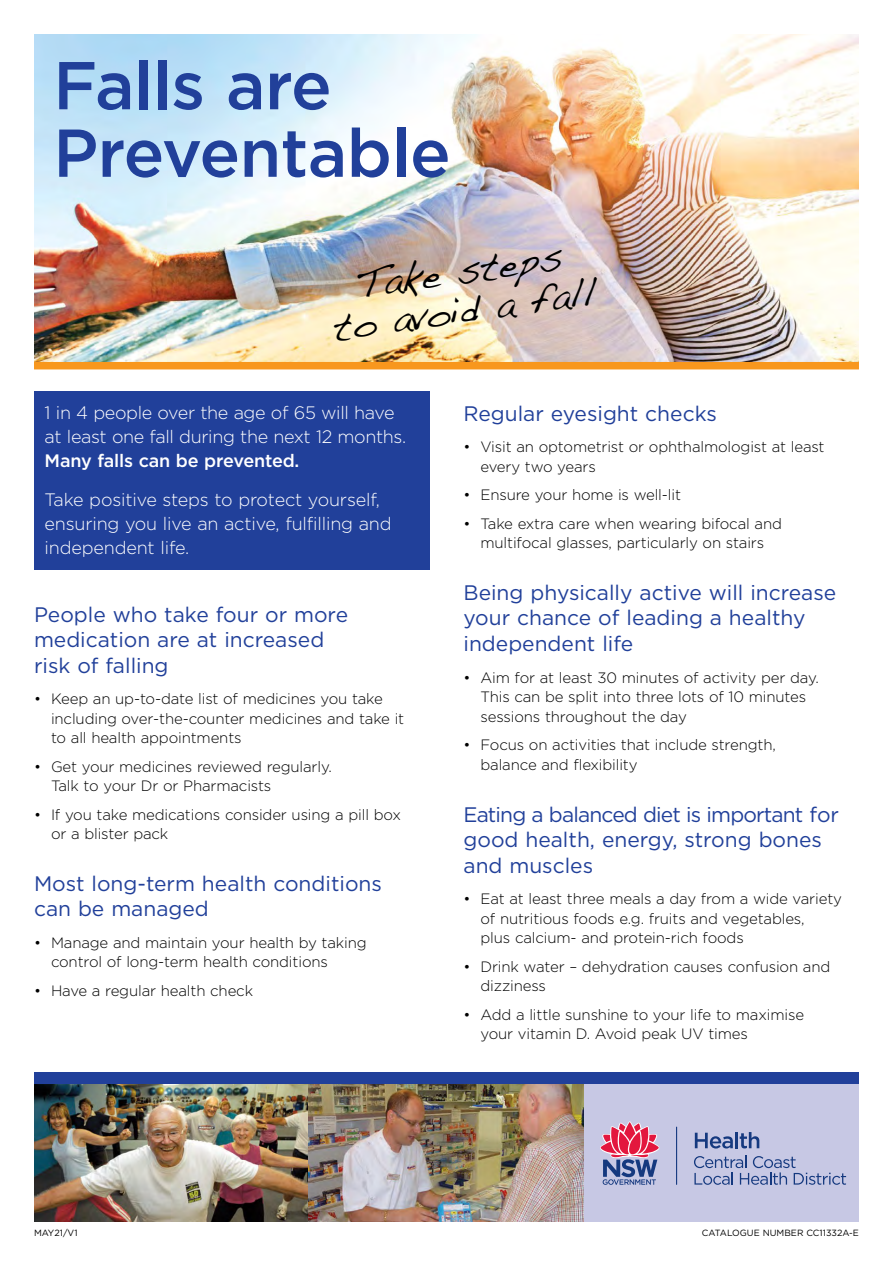
<style>
.page{position:relative;width:893px;height:1263px;background:#fff}
.page>*{position:absolute;margin:0;border:0;box-sizing:border-box;transform-origin:0 0}
.Body{font:500 67.5px/67.5px "Gotham";letter-spacing:-.01em;color:#21409a}
.t1{font:39px/39px "Handwriting Dakota";color:#000;text-align:center}
.Headers{font:21px/25.5px "Gotham";color:#21409a}
.Body-2{font:300 18px/24px "Gotham";letter-spacing:-.02em;color:#fff}
.Indents{font:300 15px/19.5px "Gotham";letter-spacing:-.01em;color:#000}
.t2{font:9px "Gotham";color:#000}
.s1{font-weight:500}
</style>
<div class="page">
<div style="left:34px;top:391px;width:395px;height:179px;background:#21409a"></div>
<img style="left:34px;top:34px;width:825px;height:328px">
<div style="left:34px;top:362px;width:825px;height:7px;background:#f8971d"></div>
<div style="left:34px;top:1072px;width:825px;height:12px;background:#21409a"></div>
<div style="left:584px;top:1084px;width:275px;height:138px;background:#c7c8e4"></div>
<img style="left:34px;top:1084px;width:550px;height:138px">
<hr style="left:676px;top:1127px;width:1px;height:58px;background:#15397f">
<svg style="left:600px;top:1121px;width:59px;height:64px"></svg>
<svg style="left:695px;top:1133px;width:38px;height:15px"></svg>
<hr style="left:735px;top:1132px;width:3px;height:16px;background:#15397f">
<svg style="left:740px;top:1132px;width:19px;height:16px"></svg>
<svg style="left:694px;top:1156px;width:152px;height:29px"></svg>
<p class="Body" style="left:53px;top:51px;width:399px">Falls are<br>Preventable</p>
<p class="t1" style="left:325px;top:269px;width:266px;rotate:-8deg">Take steps<br>to avoid a fall</p>
<p class="Body-2" style="left:45px;top:400px;width:363px">1 in 4 people over the age of 65 will have at least one fall during the next 12 months.<br><span class="s1">Many falls can be prevented.</span></p>
<p class="Body-2" style="left:45px;top:487px;width:348px">Take positive steps to protect yourself, ensuring you live an active, fulfilling and independent life.</p>
<p class="Headers" style="left:34px;top:601px;width:316px">People who take four or more medication are at increased risk of falling</p>
<p class="Indents" style="left:51px;top:689px;width:355px;text-indent:-17px">• Keep an up-to-date list of medicines you take including over-the-counter medicines and take it to all health appointments</p>
<p class="Indents" style="left:51px;top:756px;width:282px;text-indent:-17px">• Get your medicines reviewed regularly.<br>Talk to your Dr or Pharmacists</p>
<p class="Indents" style="left:51px;top:804px;width:351px;text-indent:-17px">• If you take medications consider using a pill box or a blister pack</p>
<p class="Headers" style="left:34px;top:870px;width:349px">Most long-term health conditions can be managed</p>
<p class="Indents" style="left:51px;top:932px;width:317px;text-indent:-17px">• Manage and maintain your health by taking control of long-term health conditions</p>
<p class="Indents" style="left:34px;top:980px;width:221px">• Have a regular health check</p>
<p class="Headers" style="left:463px;top:400px;width:255px">Regular eyesight checks</p>
<p class="Indents" style="left:480px;top:437px;width:346px;text-indent:-17px">• Visit an optometrist or ophthalmologist at least every two years</p>
<p class="Indents" style="left:463px;top:485px;width:219px">• Ensure your home is well-lit</p>
<p class="Indents" style="left:463px;top:513px;width:320px;text-align:center">• Take extra care when wearing bifocal and multifocal glasses, particularly on stairs</p>
<p class="Headers" style="left:463px;top:579px;width:374px">Being physically active will increase your chance of leading a healthy independent life</p>
<p class="Indents" style="left:480px;top:667px;width:340px;text-indent:-17px">• Aim for at least 30 minutes of activity per day.<br>This can be split into three lots of 10 minutes sessions throughout the day</p>
<p class="Indents" style="left:480px;top:734px;width:297px;line-height:20.2px;text-indent:-17px">• Focus on activities that include strength, balance and flexibility</p>
<p class="Headers" style="left:463px;top:801px;width:377px">Eating a balanced diet is important for good health, energy, strong bones and muscles</p>
<p class="Indents" style="left:480px;top:889px;width:363px;text-indent:-17px">• Eat at least three meals a day from a wide variety of nutritious foods e.g. fruits and vegetables,<br>plus calcium- and protein-rich foods</p>
<p class="Indents" style="left:480px;top:956px;width:351px;text-indent:-17px">• Drink water – dehydration causes confusion and dizziness</p>
<p class="Indents" style="left:480px;top:1004px;width:325px;text-indent:-17px">• Add a little sunshine to your life to maximise your vitamin D. Avoid peak UV times</p>
<p class="t2" style="left:34px;top:1227px;width:45px">MAY21/V1</p>
<p class="t2" style="left:702px;top:1227px;width:158px">CATALOGUE NUMBER CC11332A-E</p>
</div>
